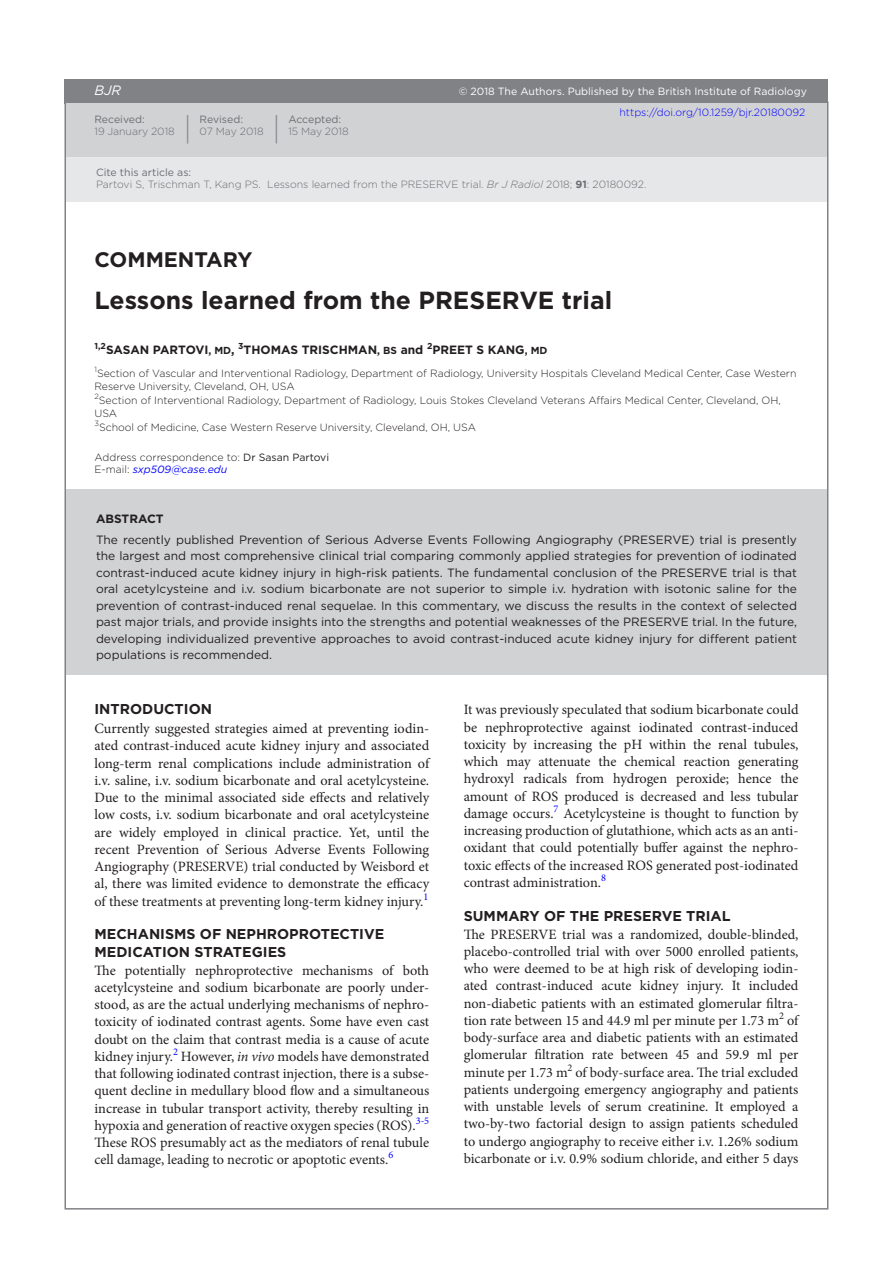
<style>
.page{position:relative;width:893px;height:1263px;background:#fff}
.page>*{position:absolute;margin:0;border:0;box-sizing:border-box;transform-origin:0 0}
.t1{font:700 24.75px "Gotham";color:#231f20}
.t2{font:700 21px "Gotham";color:#231f20}
.t3{font:14.25px/17.2px "Minion Pro";color:#231f20;text-align:justify}
.t4{font:700 14.25px/17.2px "Gotham";color:#231f20}
.t5{font:italic 13.5px "Gotham";color:#fff}
.t6{font:12px/16.5px "Gotham";color:#231f20;text-align:justify}
.t7{font:700 12px "Gotham";color:#231f20}
.t8{font:300 10.5px/13.5px "Gotham";letter-spacing:-.005em;color:#231f20}
.t9{font:300 10.5px/12px "Gotham";color:#6c6d70}
.t10{font:10.5px "Gotham";color:#fff}
.t11{font:300 10.5px "Gotham";color:#00f}
.t12{font:10.5px "Gotham";color:#6c6d70}
.s1{font-weight:400}
.s2{font-style:italic}
.s3{font-weight:700}
.s4{font-size:10.2px}
.s5{font-weight:400;font-style:italic;color:#00f}
</style>
<div class="page">
<div style="left:64px;top:79px;width:764px;height:24px;background:#808285"></div>
<div style="left:66px;top:154px;width:761px;height:47px;background:#e6e7e9"></div>
<div style="left:66px;top:103px;width:761px;height:53px;background:#d1d2d4"></div>
<svg style="left:276px;top:115px;width:1px;height:28px"></svg>
<svg style="left:187px;top:115px;width:1px;height:29px"></svg>
<div style="left:66px;top:489px;width:761px;height:186px;background:#d1d2d4"></div>
<p class="t5" style="left:94px;top:83px;width:28px">BJR</p>
<p class="t12" style="left:94px;top:113px;width:52px">Received:</p>
<p class="t9" style="left:94px;top:125px;width:82px">19 January 2018</p>
<p class="t12" style="left:200px;top:113px;width:45px">Revised:</p>
<p class="t9" style="left:200px;top:125px;width:66px">07 May 2018</p>
<p class="t12" style="left:288px;top:113px;width:54px">Accepted:</p>
<p class="t9" style="left:288px;top:125px;width:62px">15 May 2018</p>
<p class="t10" style="left:459px;top:85px;width:350px">© 2018 The Authors. Published by the British Institute of Radiology</p>
<p class="t11" style="left:619px;top:106px;width:187px">https://doi.org/10.1259/bjr.20180092</p>
<p class="t9" style="left:96px;top:166px;width:552px"><span class="s1">Cite this article as:<br></span>Partovi S, Trischman T, Kang PS. Lessons learned from the PRESERVE trial. <span class="s2">Br J Radiol</span> 2018; <span class="s3">91</span>: 20180092.</p>
<h2 class="t2" style="left:94px;top:246px;width:160px">COMMENTARY</h2>
<h1 class="t1" style="left:94px;top:284px;width:519px">LESSONS LEARNED FROM THE PRESERVE TRIAL</h1>
<p class="t7" style="left:94px;top:342px;width:454px"><sup>1,2</sup>SASAN PARTOVI<span class="s4">, M D</span>, <sup>3</sup>THOMAS TRISCHMAN<span class="s4">, BS</span> AND <sup>2</sup>PREET S KANG<span class="s4">, M D</span></p>
<p class="t8" style="left:94px;top:366px;width:703px"><sup>1</sup>Section of Vascular and Interventional Radiology, Department of Radiology, University Hospitals Cleveland Medical Center, Case Western Reserve University, Cleveland, OH, USA<br><sup>2</sup>Section of Interventional Radiology, Department of Radiology, Louis Stokes Cleveland Veterans Affairs Medical Center, Cleveland, OH, USA<br><sup>3</sup>School of Medicine, Case Western Reserve University, Cleveland, OH, USA</p>
<p class="t8" style="left:95px;top:451px;width:236px;line-height:12px">Address correspondence to: <span class="s1">Dr Sasan Partovi<br></span>E-mail: <span class="s5">sxp509@case.edu</span></p>
<p class="t7" style="left:96px;top:511px;width:10px">ABS</p>
<p class="t7" style="left:122px;top:511px;width:44px">TRACT</p>
<p class="t6" style="left:96px;top:531px;width:702px">The recently published Prevention of Serious Adverse Events Following Angiography (PRESERVE) trial is presently the largest and most comprehensive clinical trial comparing commonly applied strategies for prevention of iodinated contrast-induced acute kidney injury in high-risk patients. The fundamental conclusion of the PRESERVE trial is that oral acetylcysteine and i.v. sodium bicarbonate are not superior to simple i.v. hydration with isotonic saline for the prevention of contrast-induced renal sequelae. In this commentary, we discuss the results in the context of selected past major trials, and provide insights into the strengths and potential weaknesses of the PRESERVE trial. In the future, developing individualized preventive approaches to avoid contrast-induced acute kidney injury for different patient populations is recommended.</p>
<p class="t4" style="left:94px;top:700px;width:119px">I NTRODUCTION</p>
<p class="t3" style="left:94px;top:720px;width:336px">Currently suggested strategies aimed at preventing iodin&shy;ated contrast-induced acute kidney injury and associated long-term renal complications include administration of i.v. saline, i.v. sodium bicarbonate and oral acetylcysteine.<br>Due to the minimal associated side effects and relatively low costs, i.v. sodium bicarbonate and oral acetylcysteine are widely employed in clinical practice. Yet, until the recent Prevention of Serious Adverse Events Following Angiography (PRESERVE) trial conducted by Weisbord et al, there was limited evidence to demonstrate the efficacy of these treatments at preventing long-term kidney injury.<sup>1</sup></p>
<p class="t4" style="left:94px;top:925px;width:291px">M ECHANISMS OF NEPHROPROTECTIVE<br>MEDICATION STRATEGIES</p>
<p class="t3" style="left:94px;top:961px;width:336px">The potentially nephroprotective mechanisms of both acetylcysteine and sodium bicarbonate are poorly under&shy;stood, as are the actual underlying mechanisms of nephro&shy;toxicity of iodinated contrast agents. Some have even cast doubt on the claim that contrast media is a cause of acute kidney injury.<sup>2</sup> However, <span class="s2">in vivo</span> models have demonstrated that following iodinated contrast injection, there is a subse&shy;quent decline in medullary blood flow and a simultaneous increase in tubular transport activity, thereby resulting in hypoxia and generation of reactive oxygen species (ROS).<sup>3-5<br></sup>These ROS presumably act as the mediators of renal tubule cell damage, leading to necrotic or apoptotic events.<sup>6</sup></p>
<p class="t3" style="left:464px;top:701px;width:336px">It was previously speculated that sodium bicarbonate could be nephroprotective against iodinated contrast-induced toxicity by increasing the pH within the renal tubules, which may attenuate the chemical reaction generating hydroxyl radicals from hydrogen peroxide; hence the amount of ROS produced is decreased and less tubular damage occurs.<sup>7</sup> Acetylcysteine is thought to function by increasing production of glutathione, which acts as an anti&shy;oxidant that could potentially buffer against the nephro&shy;toxic effects of the increased ROS generated post-iodinated contrast administration.<sup>8</sup></p>
<p class="t4" style="left:464px;top:907px;width:264px">SUMMARY OF THE PRESERVE TRIAL</p>
<p class="t3" style="left:464px;top:925px;width:336px">The PRESERVE trial was a randomized, double-blinded, placebo-controlled trial with over 5000 enrolled patients, who were deemed to be at high risk of developing iodin&shy;ated contrast-induced acute kidney injury. It included non-diabetic patients with an estimated glomerular filtra&shy;tion rate between 15 and 44.9 ml per minute per 1.73 m<sup>2</sup> of body-surface area and diabetic patients with an estimated glomerular filtration rate between 45 and 59.9 ml per minute per 1.73 m<sup>2</sup> of body-surface area. The trial excluded patients undergoing emergency angiography and patients with unstable levels of serum creatinine. It employed a two-by-two factorial design to assign patients scheduled to undergo angiography to receive either i.v. 1.26% sodium bicarbonate or i.v. 0.9% sodium chloride, and either 5 days</p>
</div>
